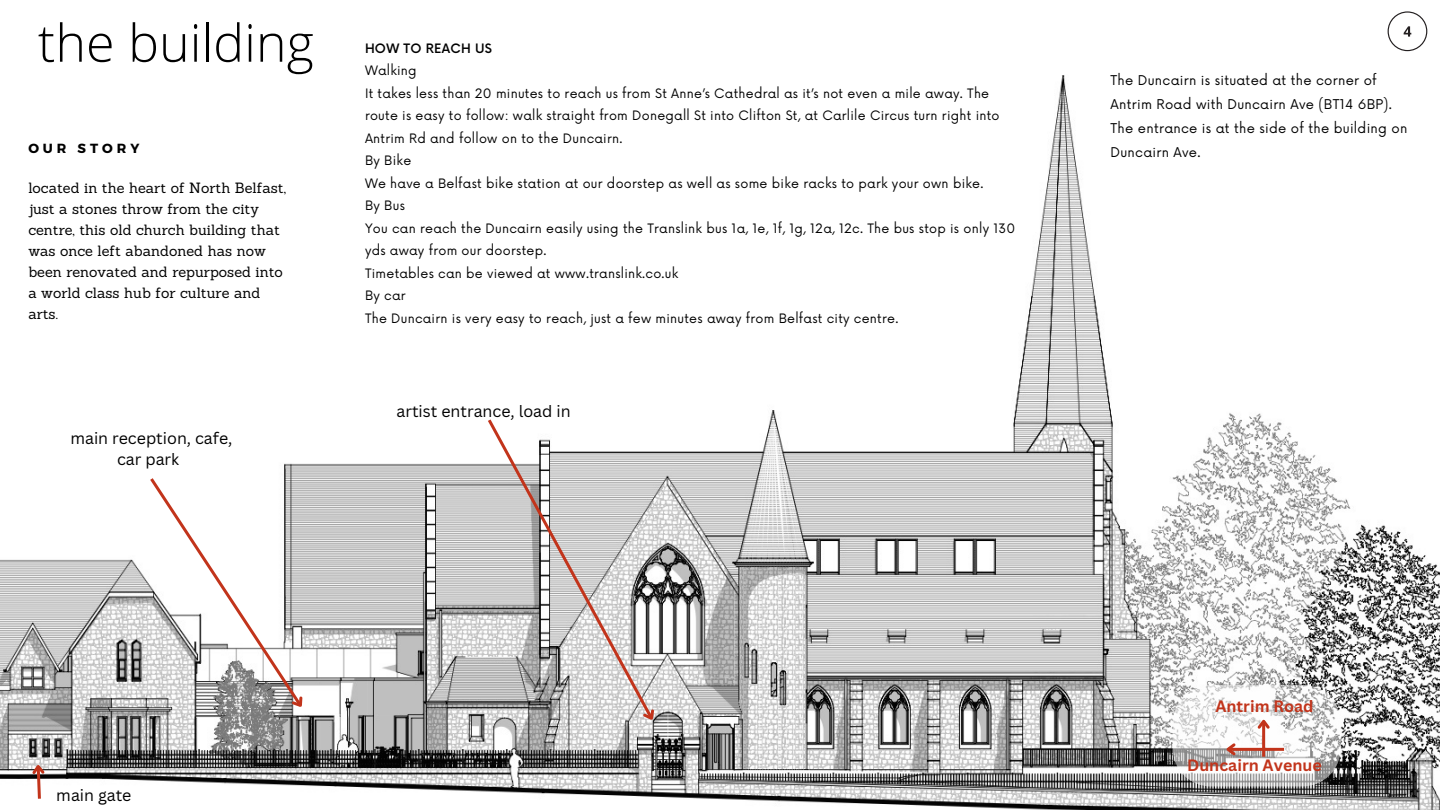
<style>
.page{position:relative;width:1440px;height:810px;background:#fff}
.page>*{position:absolute;margin:0;border:0;box-sizing:border-box;transform-origin:0 0}
.t1{font:300 52px "Open Sans";color:#000}
.t2{font:16px "Canva Sans";color:#000}
.t3{font:700 16px "Canva Sans";color:#c2341b}
.t4{font:14.5px/21px "Sanchez";color:#000}
.t5{font:13.2px/24px "Now";letter-spacing:.02em;color:#000}
.t6{font:700 13.2px "Montserrat";letter-spacing:.3em;color:#000}
.t7{font:12.7px/22.5px "Now";letter-spacing:.02em;color:#000}
.t8{font:500 12.7px "Now";letter-spacing:.02em;color:#000}
</style>
<div class="page">
<img style="left:0;top:75px;width:1440px;height:735px">
<svg style="left:1173px;top:685px;width:168px;height:101px"></svg>
<svg style="left:29px;top:761px;width:18px;height:41px"></svg>
<svg style="left:147px;top:475px;width:163px;height:239px"></svg>
<svg style="left:485px;top:416px;width:171px;height:306px"></svg>
<svg style="left:639px;top:705px;width:23px;height:22px"></svg>
<svg style="left:1388px;top:11px;width:39px;height:40px"></svg>
<p class="t1" style="left:38px;top:6px;width:277px">the building</p>
<p class="t6" style="left:28px;top:139px;width:113px">OUR STORY</p>
<p class="t4" style="left:28px;top:177px;width:259px">located in the heart of North Belfast, just a stones throw from the city centre, this old church building that was once left abandoned has now been renovated and repurposed into a world class hub for culture and arts.</p>
<p class="t2" style="left:70px;top:427px;width:164px">main reception, cafe,</p>
<p class="t2" style="left:117px;top:448px;width:64px">car park</p>
<p class="t8" style="left:365px;top:41px;width:129px">HOW TO REACH US</p>
<p class="t7" style="left:365px;top:60px;width:53px">Walking</p>
<p class="t7" style="left:365px;top:83px;width:636px">It takes less than 20 minutes to reach us from St Anne’s Cathedral as it’s not even a mile away. The route is easy to follow: walk straight from Donegall St into Clifton St, at Carlile Circus turn right into<br>Antrim Rd and follow on to the Duncairn.</p>
<p class="t7" style="left:365px;top:150px;width:48px">By Bike</p>
<p class="t7" style="left:365px;top:173px;width:620px">We have a Belfast bike station at our doorstep as well as some bike racks to park your own bike.</p>
<p class="t7" style="left:365px;top:195px;width:41px">By Bus</p>
<p class="t7" style="left:365px;top:218px;width:652px">You can reach the Duncairn easily using the Translink bus 1a, 1e, 1f, 1g, 12a, 12c. The bus stop is only 130 yds away from our doorstep.</p>
<p class="t7" style="left:365px;top:263px;width:315px">Timetables can be viewed at www.translink.co.uk</p>
<p class="t7" style="left:365px;top:285px;width:42px">By car</p>
<p class="t7" style="left:365px;top:308px;width:535px">The Duncairn is very easy to reach, just a few minutes away from Belfast city centre.</p>
<p class="t2" style="left:397px;top:399px;width:176px">artist entrance, load in</p>
<p class="t2" style="left:56px;top:784px;width:77px">main gate</p>
<p class="t5" style="left:1111px;top:69px;width:298px">The Duncairn is situated at the corner of Antrim Road with Duncairn Ave (BT14 6BP).<br>The entrance is at the side of the building on Duncairn Ave.</p>
<p class="t3" style="left:1215px;top:695px;width:100px">Antrim Road</p>
<p class="t3" style="left:1187px;top:753px;width:136px">Duncairn Avenue</p>
</div>
